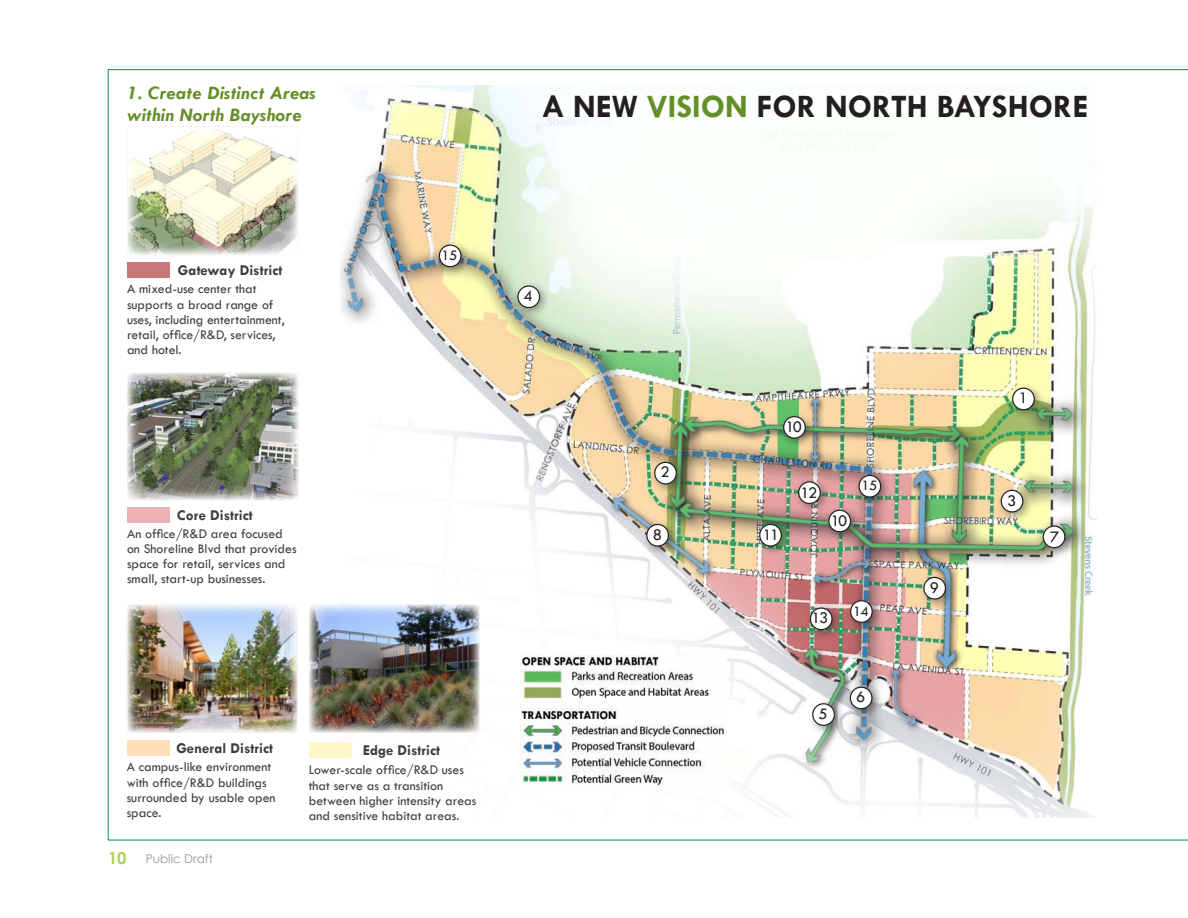
<style>
.page{position:relative;width:1188px;height:918px;background:#fff}
.page>*{position:absolute;margin:0;border:0;box-sizing:border-box;transform-origin:0 0}
.t1{font:700 33px "Tw Cen";color:#231f20}
.t2{font:italic 700 19.35px/22px "Tw Cen";letter-spacing:.01em;color:#648f27;scale:1.05 1}
.t3{font:16.65px "Tw Cen";letter-spacing:-.1em;color:#231f20}
.t4{font:700 15.15px "Tw Cen";color:#3e3e3f}
.t5{font:15px "Tw Cen";color:#231f20}
.t6{font:13.8px/15.1px "Tw Cen";color:#3e3e3f}
.t7{font:12px "Century Gothic";color:#939598}
.s1{color:#648f27}
.s2{font-weight:700;font-size:16.5px;color:#a9cf54}
</style>
<div class="page">
<img style="left:108px;top:69px;width:1080px;height:771px">
<p class="t2" style="left:127px;top:81px;width:182px">1. Create Distinct Areas within North Bayshore</p>
<p class="t1" style="left:542px;top:87px;width:548px">A NEW <span class="s1">VISION</span> FOR NORTH BAYSHORE</p>
<p class="t4" style="left:178px;top:261px;width:106px">Gateway District</p>
<p class="t6" style="left:127px;top:281px;width:159px">A mixed-use center that supports a broad range of uses, including entertainment, retail, office/R&amp;D, services, and hotel.</p>
<p class="t4" style="left:177px;top:506px;width:78px">Core District</p>
<p class="t6" style="left:127px;top:526px;width:171px">An office/R&amp;D area focused on Shoreline Blvd that provides space for retail, services and small, start-up businesses.</p>
<p class="t5" style="left:442px;top:247px;width:17px">15</p>
<p class="t3" style="left:524px;top:286px;width:11px">4</p>
<p class="t4" style="left:176px;top:739px;width:98px">General District</p>
<p class="t6" style="left:127px;top:759px;width:150px">A campus-like environment with office/R&amp;D buildings surrounded by usable open space.</p>
<p class="t6" style="left:309px;top:762px;width:169px">Lower-scale office/R&amp;D uses that serve as a transition between higher intensity areas and sensitive habitat areas.</p>
<p class="t4" style="left:363px;top:741px;width:79px">Edge District</p>
<p class="t7" style="left:108px;top:851px;width:106px"><span class="s2">10</span> Public Draft</p>
<p class="t3" style="left:661px;top:462px;width:11px">2</p>
<p class="t3" style="left:785px;top:417px;width:18px">10</p>
<p class="t3" style="left:801px;top:482px;width:18px">12</p>
<p class="t3" style="left:831px;top:510px;width:18px">10</p>
<p class="t5" style="left:862px;top:477px;width:17px">15</p>
<p class="t3" style="left:1019px;top:388px;width:11px">1</p>
<p class="t3" style="left:1007px;top:490px;width:11px">3</p>
<p class="t3" style="left:653px;top:524px;width:11px">8</p>
<p class="t3" style="left:1050px;top:526px;width:11px">7</p>
<p class="t3" style="left:763px;top:525px;width:18px">11</p>
<p class="t3" style="left:812px;top:608px;width:18px">13</p>
<p class="t3" style="left:819px;top:704px;width:11px">5</p>
<p class="t5" style="left:853px;top:602px;width:17px">14</p>
<p class="t3" style="left:856px;top:687px;width:11px">6</p>
<p class="t3" style="left:930px;top:578px;width:11px">9</p>
</div>
